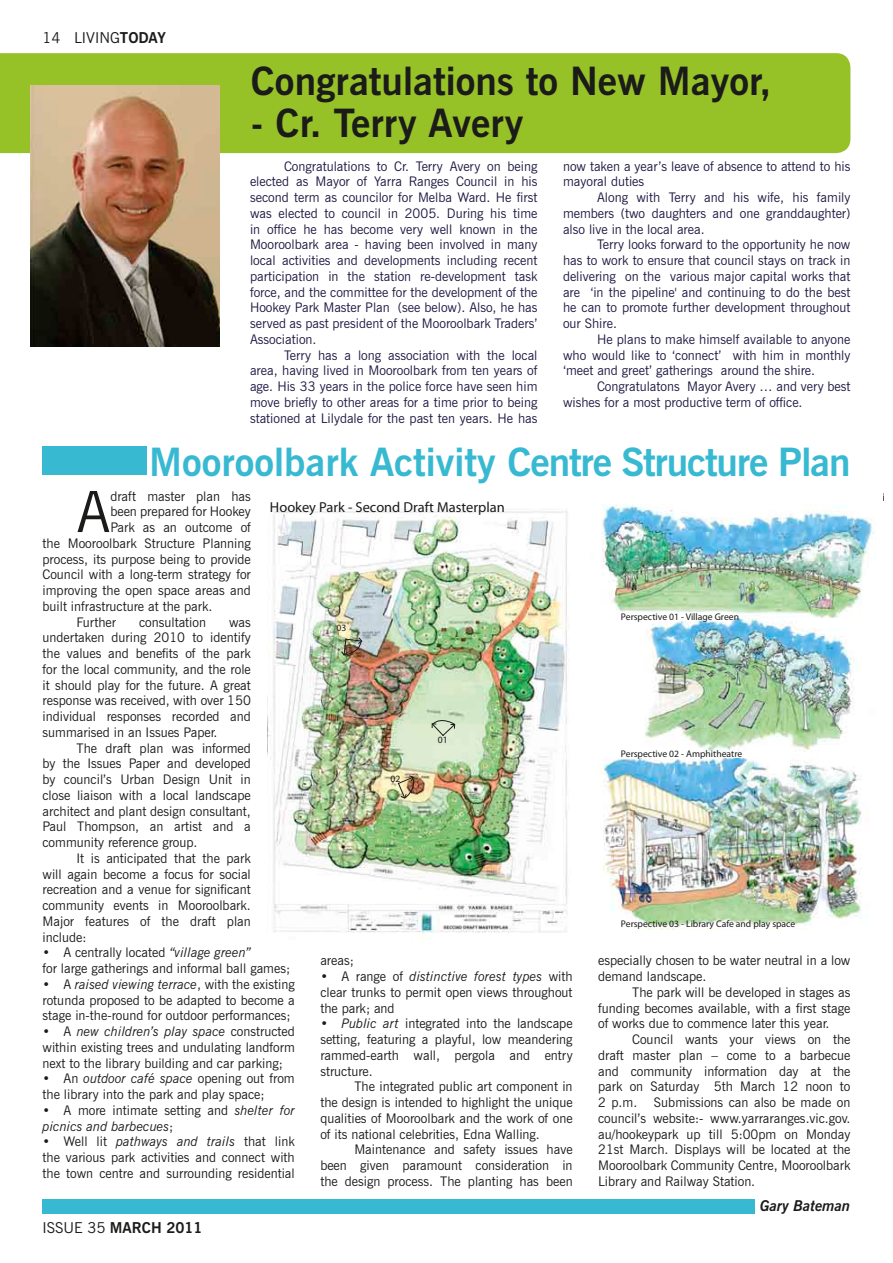
<style>
.page{position:relative;width:893px;height:1263px;background:#fff}
.page>*{position:absolute;margin:0;border:0;box-sizing:border-box;transform-origin:0 0}
.t1{font:56.7px "News Gothic BT";color:#1b1b1a}
.t2{font:700 39px "News Gothic BT";color:#1b1b1a}
.t3{font:700 39px "News Gothic BT";color:#38b9d2}
.t4{font:700 15px "News Gothic BT";color:#1b1b1a}
.t5{font:15px "News Gothic BT";color:#1b1b1a}
.t6{font:italic 700 15px "News Gothic BT";color:#1b1b1a}
.t7{font:14.4px "Myriad Pro";color:#1b1b1a}
.t8{font:13.2px/15.8px "News Gothic BT";color:#1b1b1a;text-align:justify}
.t9{font:13.2px/15.8px "News Gothic BT";color:#1f1942;text-align:justify}
.t10{font:italic 13.2px/15.8px "News Gothic BT";color:#1b1b1a}
.t11{font:9.6px "Myriad Pro";color:#1b1b1a}
.s1{font-weight:700}
.s2{font-style:italic}
.s3{font-style:normal}
.s4{font-weight:400}
</style>
<div class="page">
<div style="left:0;top:53px;width:850px;height:100px;background:#96c228"></div>
<img style="left:31px;top:86px;width:188px;height:261px">
<img style="left:268px;top:509px;width:301px;height:430px">
<img style="left:599px;top:758px;width:269px;height:171px">
<img style="left:602px;top:504px;width:272px;height:248px">
<svg style="left:397px;top:775px;width:20px;height:24px"></svg>
<svg style="left:431px;top:716px;width:25px;height:21px"></svg>
<svg style="left:341px;top:637px;width:22px;height:19px"></svg>
<div style="left:43px;top:446px;width:104px;height:29px;background:#38b9d2"></div>
<div style="left:43px;top:1199px;width:712px;height:15px;background:#38b9d2"></div>
<p class="t5" style="left:43px;top:28px;width:125px">14 LIVING<span class="s1">TODAY</span></p>
<h2 class="t2" style="left:251px;top:57px;width:522px">Congratulations to New Mayor,</h2>
<h2 class="t2" style="left:251px;top:99px;width:274px">- Cr. Terry Avery</h2>
<p class="t9" style="left:250px;top:158px;width:289px;text-indent:34px">Congratulations to Cr. Terry Avery on being elected as Mayor of Yarra Ranges Council in his second term as councilor for Melba Ward. He first was elected to council in 2005. During his time in office he has become very well known in the Mooroolbark area - having been involved in many local activities and developments including recent participation in the station re-development task force, and the committee for the development of the Hookey Park Master Plan (see below). Also, he has served as past president of the Mooroolbark Traders’ Association.</p>
<p class="t9" style="left:250px;top:347px;width:289px;text-indent:34px">Terry has a long association with the local area, having lived in Mooroolbark from ten years of age. His 33 years in the police force have seen him move briefly to other areas for a time prior to being stationed at Lilydale for the past ten years. He has</p>
<p class="t9" style="left:563px;top:158px;width:289px">now taken a year’s leave of absence to attend to his mayoral duties</p>
<p class="t9" style="left:563px;top:189px;width:289px;text-indent:34px">Along with Terry and his wife, his family members (two daughters and one granddaughter) also live in the local area.</p>
<p class="t9" style="left:563px;top:237px;width:289px;text-indent:34px">Terry looks forward to the opportunity he now has to work to ensure that council stays on track in delivering on the various major capital works that are ‘in the pipeline' and continuing to do the best he can to promote further development throughout our Shire.</p>
<p class="t9" style="left:563px;top:331px;width:289px;text-indent:34px">He plans to make himself available to anyone who would like to ‘connect’ with him in monthly ‘meet and greet’ gatherings around the shire.</p>
<p class="t9" style="left:563px;top:378px;width:289px;text-indent:34px">Congratulatons Mayor Avery … and very best wishes for a most productive term of office.</p>
<h2 class="t3" style="left:149px;top:438px;width:703px">Mooroolbark Activity Centre Structure Plan</h2>
<h1 class="t1" style="left:77px;top:477px;width:35px">A</h1>
<p class="t8" style="left:110px;top:488px;width:142px">draft master plan has</p>
<p class="t7" style="left:270px;top:499px;width:236px">Hookey Park - Second Draft Masterplan</p>
<p class="t8" style="left:110px;top:504px;width:142px">been prepared for Hookey</p>
<p class="t8" style="left:110px;top:519px;width:142px">Park as an outcome of</p>
<p class="t8" style="left:43px;top:535px;width:210px">the Mooroolbark Structure Planning</p>
<p class="t8" style="left:43px;top:551px;width:210px">process, its purpose being to provide</p>
<p class="t8" style="left:43px;top:567px;width:210px">Council with a long-term strategy for</p>
<p class="t8" style="left:43px;top:582px;width:210px">improving the open space areas and</p>
<p class="t8" style="left:43px;top:598px;width:171px">built infrastructure at the park.</p>
<p class="t8" style="left:77px;top:614px;width:41px">Further</p>
<p class="t8" style="left:139px;top:614px;width:69px">consultation</p>
<p class="t8" style="left:43px;top:614px;width:210px;text-indent:187px">was undertaken during 2010 to identify the values and benefits of the park for the local community, and the role it should play for the future. A great response was received, with over 150 individual responses recorded and summarised in an Issues Paper.</p>
<p class="t8" style="left:43px;top:740px;width:210px;text-indent:34px">The draft plan was informed by the Issues Paper and developed by council’s Urban Design Unit in close liaison with a local landscape architect and plant design consultant, Paul Thompson, an artist and a community reference group.</p>
<p class="t8" style="left:43px;top:850px;width:210px;text-indent:34px">It is anticipated that the park will again become a focus for social recreation and a venue for significant community events in Mooroolbark.<br>Major features of the draft plan include:</p>
<p class="t8" style="left:43px;top:944px;width:249px">• A centrally located <span class="s2">“village green”<br></span>for large gatherings and informal ball games;</p>
<p class="t8" style="left:43px;top:976px;width:254px">• A <span class="s2">raised viewing terrace</span>, with the existing rotunda proposed to be adapted to become a stage in-the-round for outdoor performances;</p>
<p class="t8" style="left:43px;top:1023px;width:254px">• A <span class="s2">new children’s play space</span> constructed within existing trees and undulating landform next to the library building and car parking;</p>
<p class="t8" style="left:43px;top:1070px;width:254px">• An <span class="s2">outdoor café space</span> opening out from the library into the park and play space;</p>
<p class="t10" style="left:43px;top:1102px;width:254px"><span class="s3">• A more intimate setting and</span> shelter for picnics and barbecues<span class="s3">;</span></p>
<p class="t8" style="left:43px;top:1133px;width:254px">• Well lit <span class="s2">pathways and trails</span> that link the various park activities and connect with the town centre and surrounding residential</p>
<p class="t11" style="left:336px;top:622px;width:11px">03</p>
<p class="t11" style="left:438px;top:734px;width:11px">01</p>
<p class="t11" style="left:391px;top:772px;width:11px">02</p>
<p class="t8" style="left:320px;top:953px;width:35px">areas;</p>
<p class="t8" style="left:320px;top:968px;width:254px">• A range of <span class="s2">distinctive forest types</span> with clear trunks to permit open views throughout the park; and</p>
<p class="t8" style="left:320px;top:1016px;width:254px"><span class="s2">• Public art</span> integrated into the landscape setting, featuring a playful, low meandering rammed-earth wall, pergola and entry structure.</p>
<p class="t8" style="left:320px;top:1079px;width:254px;text-indent:34px">The integrated public art component in the design is intended to highlight the unique qualities of Mooroolbark and the work of one of its national celebrities, Edna Walling.</p>
<p class="t8" style="left:320px;top:1142px;width:254px;text-indent:34px">Maintenance and safety issues have been given paramount consideration in the design process. The planting has been</p>
<p class="t4" style="left:43px;top:1218px;width:162px"><span class="s4">ISSUE 35</span> MARCH 2011</p>
<p class="t11" style="left:621px;top:610px;width:120px">Perspective 01 - Village Green</p>
<p class="t11" style="left:621px;top:748px;width:123px">Perspective 02 - Amphitheatre</p>
<p class="t11" style="left:621px;top:917px;width:176px">Perspective 03 - Library Cafe and play space</p>
<p class="t8" style="left:598px;top:953px;width:254px">especially chosen to be water neutral in a low demand landscape.</p>
<p class="t8" style="left:598px;top:984px;width:254px;text-indent:34px">The park will be developed in stages as funding becomes available, with a first stage of works due to commence later this year.</p>
<p class="t8" style="left:598px;top:1031px;width:254px;text-indent:34px">Council wants your views on the draft master plan – come to a barbecue and community information day at the park on Saturday 5th March 12 noon to 2 p.m.</p>
<p class="t8" style="left:598px;top:1094px;width:254px;text-indent:56px">Submissions can also be made on council’s website:- www.yarraranges.vic.gov. au/hookeypark up till 5:00pm on Monday 21st March. Displays will be located at the Mooroolbark Community Centre, Mooroolbark Library and Railway Station.</p>
<p class="t6" style="left:760px;top:1196px;width:92px">Gary Bateman</p>
</div>
